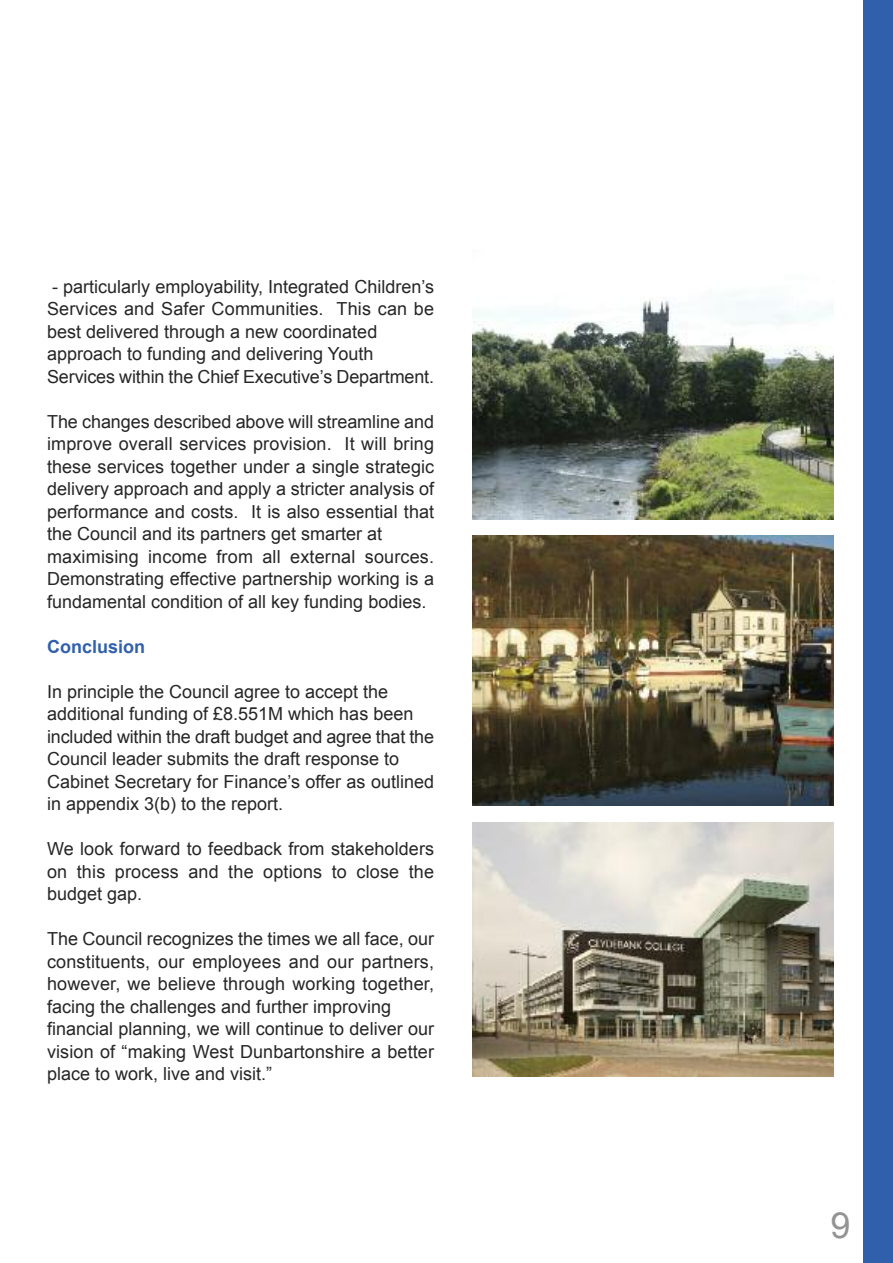
<style>
.page{position:relative;width:893px;height:1263px;background:#fff}
.page>*{position:absolute;margin:0;border:0;box-sizing:border-box;transform-origin:0 0}
.t1{font:36px "Arial";color:#939393}
.t2{font:18px/22.5px "Arial";color:#272627}
.t3{font:700 18px "Arial";color:#3060ab}
</style>
<div class="page">
<div style="left:863px;top:0;width:30px;height:1263px;background:#3060ab"></div>
<img style="left:472px;top:294px;width:361px;height:226px">
<img style="left:472px;top:535px;width:361px;height:270px">
<img style="left:472px;top:822px;width:361px;height:254px">
<p class="t2" style="left:47px;top:275px;width:389px">- particularly employability, Integrated Children’s Services and Safer Communities. This can be best delivered through a new coordinated approach to funding and delivering Youth Services within the Chief Executive’s Department.</p>
<p class="t2" style="left:47px;top:410px;width:389px">The changes described above will streamline and improve overall services provision. It will bring these services together under a single strategic delivery approach and apply a stricter analysis of performance and costs. It is also essential that the Council and its partners get smarter at maximising income from all external sources.<br>Demonstrating effective partnership working is a fundamental condition of all key funding bodies.</p>
<p class="t3" style="left:47px;top:636px;width:100px">Conclusion</p>
<p class="t2" style="left:47px;top:680px;width:388px">In principle the Council agree to accept the additional funding of £8.551M which has been included within the draft budget and agree that the Council leader submits the draft response to Cabinet Secretary for Finance’s offer as outlined in appendix 3(b) to the report.</p>
<p class="t2" style="left:47px;top:838px;width:389px;text-align:justify">We look forward to feedback from stakeholders on this process and the options to close the budget gap.</p>
<p class="t2" style="left:47px;top:928px;width:389px">The Council recognizes the times we all face, our constituents, our employees and our partners, however, we believe through working together, facing the challenges and further improving financial planning, we will continue to deliver our vision of “making West Dunbartonshire a better place to work, live and visit.”</p>
<h1 class="t1" style="left:830px;top:1205px;width:22px">9</h1>
</div>
